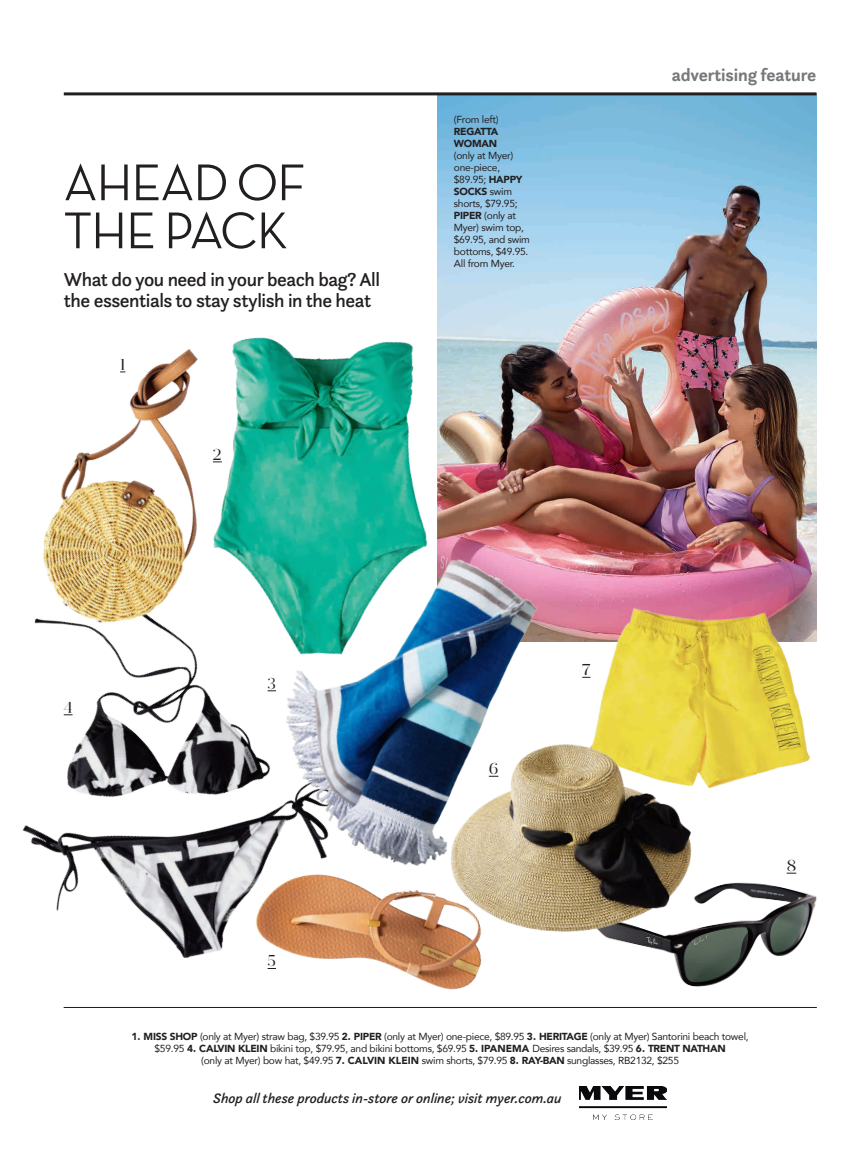
<style>
.page{position:relative;width:859px;height:1170px;background:#fff}
.page>*{position:absolute;margin:0;border:0;box-sizing:border-box;transform-origin:0 0}
.t1{font:500 52.5px/48px "Neutra Display";letter-spacing:-.01em;color:#231f20}
.t2{font:500 19.5px/21px "Questa Sans";letter-spacing:-.025em;color:#231f20}
.t3{font:700 18px "Questa Sans";letter-spacing:-.01em;color:#76787b}
.t4{font:15.75px "Prumo Display";color:#231f20}
.t5{font:italic 500 14.25px "Questa Sans";letter-spacing:-.005em;color:#231f20}
.t6{font:10.2px/12px "Avenir";letter-spacing:-.025em;color:#231f20;text-align:center}
.t7{font:900 10.2px/12px "Avenir";letter-spacing:-.025em;color:#231f20}
.s1{font-weight:900}
</style>
<div class="page">
<img style="left:676px;top:872px;width:141px;height:115px">
<img style="left:22px;top:825px;width:207px;height:183px">
<img style="left:63px;top:691px;width:184px;height:106px">
<img style="left:438px;top:95px;width:378px;height:470px">
<img style="left:247px;top:546px;width:344px;height:262px">
<img style="left:175px;top:279px;width:336px;height:412px">
<img style="left:34px;top:299px;width:299px;height:387px">
<hr style="left:64px;top:92px;width:752px;height:3px;background:#231f20">
<svg style="left:64px;top:1007px;width:752px;height:1px"></svg>
<img style="left:580px;top:1086px;width:87px;height:33px">
<img style="left:548px;top:565px;width:269px;height:210px">
<img style="left:386px;top:723px;width:370px;height:242px">
<img style="left:229px;top:808px;width:293px;height:200px">
<h1 class="t1" style="left:64px;top:159px;width:243px">AHEAD OF<br>THE PACK</h1>
<h2 class="t2" style="left:64px;top:269px;width:318px">What do you need in your beach bag? All the essentials to stay stylish in the heat</h2>
<h3 class="t4" style="left:120px;top:355px;width:7px">1</h3>
<h3 class="t4" style="left:213px;top:445px;width:10px">2</h3>
<p class="t6" style="left:454px;top:113px;width:46px">(From left)</p>
<p class="t7" style="left:454px;top:125px;width:46px">REGATTA<br>WOMAN</p>
<p class="t6" style="left:454px;top:149px;width:78px;text-align:left">(only at Myer) one-piece, $89.95; <span class="s1">HAPPY<br>SOCKS</span> swim shorts, $79.95;<br><span class="s1">PIPER</span> (only at<br>Myer) swim top, $69.95, and swim bottoms, $49.95.<br>All from Myer.</p>
<h3 class="t4" style="left:64px;top:697px;width:10px">4</h3>
<h3 class="t4" style="left:268px;top:673px;width:10px">3</h3>
<h3 class="t4" style="left:268px;top:951px;width:10px">5</h3>
<h3 class="t4" style="left:489px;top:759px;width:11px">6</h3>
<h3 class="t4" style="left:582px;top:660px;width:10px">7</h3>
<h3 class="t3" style="left:672px;top:63px;width:146px">advertising feature</h3>
<h3 class="t4" style="left:787px;top:856px;width:11px">8</h3>
<p class="t6" style="left:132px;top:1030px;width:619px"><span class="s1">1. MISS SHOP</span> (only at Myer) straw bag, $39.95 <span class="s1">2. PIPER</span> (only at Myer) one-piece, $89.95 <span class="s1">3. HERITAGE</span> (only at Myer) Santorini beach towel, $59.95 <span class="s1">4. CALVIN KLEIN</span> bikini top, $79.95, and bikini bottoms, $69.95 <span class="s1">5. IPANEMA</span> Desires sandals, $39.95 <span class="s1">6. TRENT NATHAN<br></span>(only at Myer) bow hat, $49.95 <span class="s1">7. CALVIN KLEIN</span> swim shorts, $79.95 <span class="s1">8. RAY-BAN</span> sunglasses, RB2132, $255</p>
<h3 class="t5" style="left:213px;top:1089px;width:352px">Shop all these products in-store or online; visit myer.com.au</h3>
</div>
